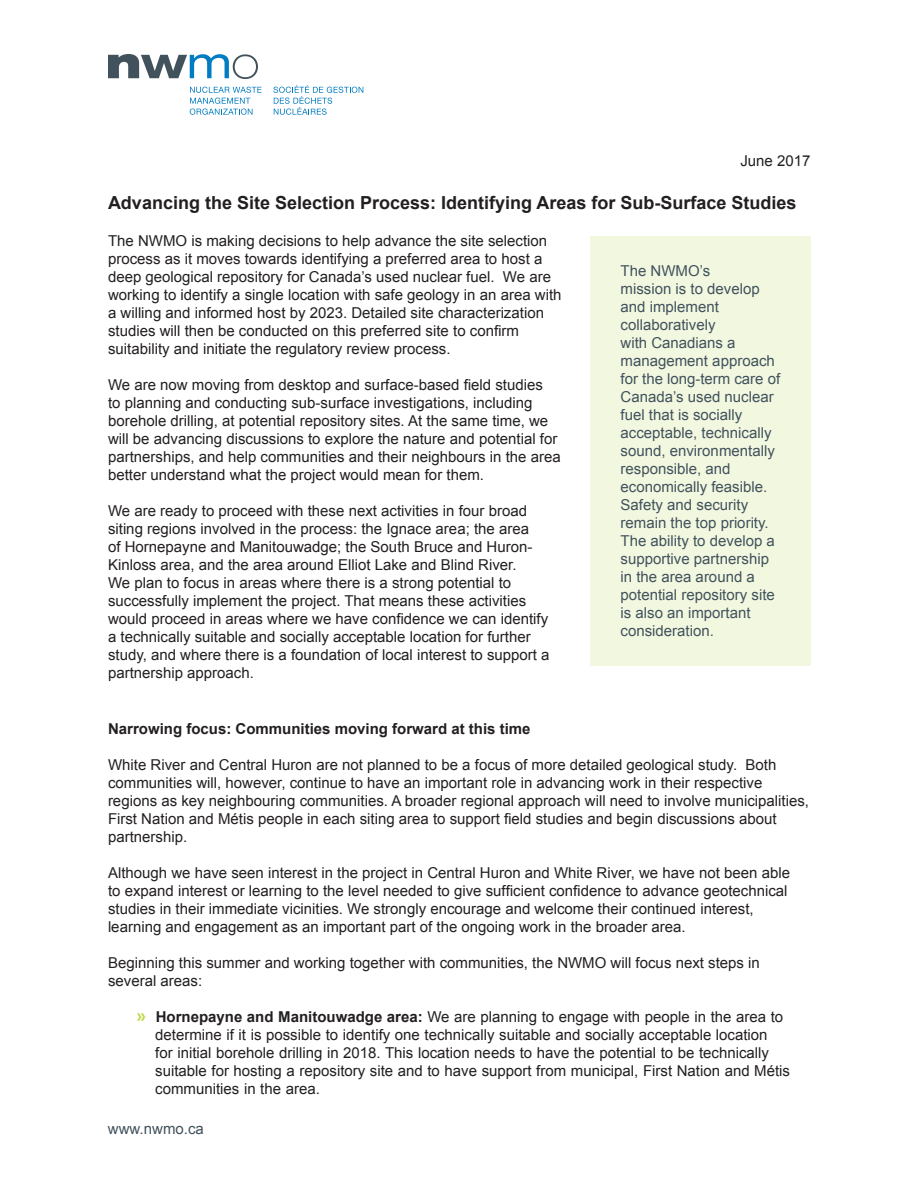
<style>
.page{position:relative;width:918px;height:1188px;background:#fff}
.page>*{position:absolute;margin:0;border:0;box-sizing:border-box;transform-origin:0 0}
.t1{font:700 18px "Arial";color:#231f20}
.t2{font:15px/18px "Arial";color:#231f20}
.t3{font:15px/18px "Arial";color:#41525c}
.t4{font:700 15px "Arial";color:#231f20}
.s1{font-family:"Myriad Pro";font-weight:700;font-size:19.5px;color:#bdd63e}
.s2{font-weight:700}
</style>
<div class="page">
<div style="left:590px;top:236px;width:220px;height:429px;background:#f2f7e0"></div>
<svg style="left:273px;top:85px;width:90px;height:30px"></svg>
<svg style="left:190px;top:87px;width:72px;height:28px"></svg>
<svg style="left:108px;top:54px;width:150px;height:25px"></svg>
<p class="t2" style="left:740px;top:152px;width:72px">June 2017</p>
<p class="t1" style="left:108px;top:191px;width:690px">Advancing the Site Selection Process: Identifying Areas for Sub-Surface Studies</p>
<p class="t2" style="left:108px;top:232px;width:455px">The NWMO is making decisions to help advance the site selection process as it moves towards identifying a preferred area to host a deep geological repository for Canada’s used nuclear fuel. We are working to identify a single location with safe geology in an area with a willing and informed host by 2023. Detailed site characterization studies will then be conducted on this preferred site to confirm suitability and initiate the regulatory review process.</p>
<p class="t2" style="left:108px;top:376px;width:454px">We are now moving from desktop and surface-based field studies<br>to planning and conducting sub-surface investigations, including borehole drilling, at potential repository sites. At the same time, we will be advancing discussions to explore the nature and potential for partnerships, and help communities and their neighbours in the area better understand what the project would mean for them.</p>
<p class="t2" style="left:108px;top:502px;width:443px">We are ready to proceed with these next activities in four broad siting regions involved in the process: the Ignace area; the area<br>of Hornepayne and Manitouwadge; the South Bruce and Huron-Kinloss area, and the area around Elliot Lake and Blind River.<br>We plan to focus in areas where there is a strong potential to successfully implement the project. That means these activities would proceed in areas where we have confidence we can identify a technically suitable and socially acceptable location for further study, and where there is a foundation of local interest to support a partnership approach.</p>
<p class="t3" style="left:621px;top:262px;width:161px">The NWMO’s<br>mission is to develop and implement collaboratively<br>with Canadians a management approach for the long-term care of<br>Canada’s used nuclear fuel that is socially acceptable, technically sound, environmentally responsible, and economically feasible.<br>Safety and security remain the top priority.<br>The ability to develop a supportive partnership in the area around a potential repository site is also an important consideration.</p>
<p class="t4" style="left:108px;top:719px;width:424px">Narrowing focus: Communities moving forward at this time</p>
<p class="t2" style="left:108px;top:756px;width:703px">White River and Central Huron are not planned to be a focus of more detailed geological study. Both communities will, however, continue to have an important role in advancing work in their respective regions as key neighbouring communities. A broader regional approach will need to involve municipalities, First Nation and Métis people in each siting area to support field studies and begin discussions about partnership.</p>
<p class="t2" style="left:108px;top:864px;width:684px">Although we have seen interest in the project in Central Huron and White River, we have not been able to expand interest or learning to the level needed to give sufficient confidence to advance geotechnical studies in their immediate vicinities. We strongly encourage and welcome their continued interest, learning and engagement as an important part of the ongoing work in the broader area.</p>
<p class="t2" style="left:108px;top:954px;width:653px">Beginning this summer and working together with communities, the NWMO will focus next steps in several areas:</p>
<p class="t2" style="left:155px;top:1008px;width:636px;text-indent:-18px"><span class="s1">»</span> <span class="s2">Hornepayne and Manitouwadge area:</span> We are planning to engage with people in the area to determine if it is possible to identify one technically suitable and socially acceptable location<br>for initial borehole drilling in 2018. This location needs to have the potential to be technically suitable for hosting a repository site and to have support from municipal, First Nation and Métis communities in the area.</p>
<p class="t3" style="left:108px;top:1120px;width:97px">www.nwmo.ca</p>
</div>
